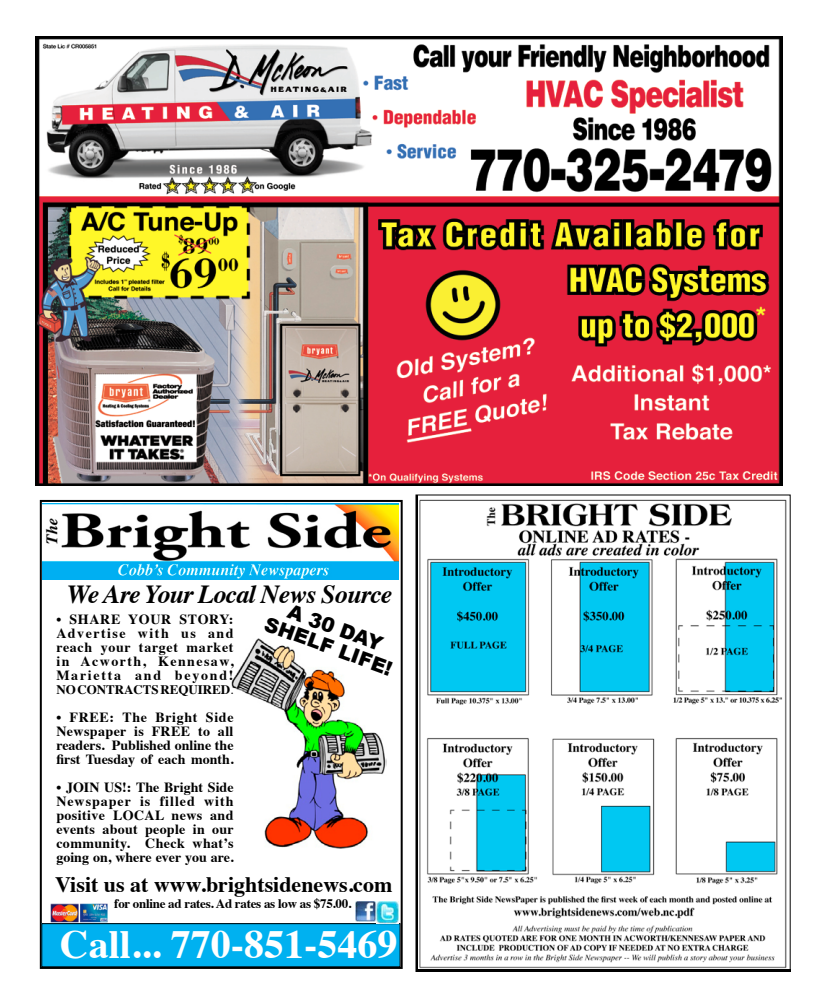
<style>
.page{position:relative;width:819px;height:1008px;background:#fff}
.page>*{position:absolute;margin:0;border:0;box-sizing:border-box;transform-origin:0 0}
.t1{font:700 40px "Times";color:#fff}
.t2{font:italic 700 26px "Times";letter-spacing:-.03em;color:#000}
.t3{font:700 22px "Times";color:#000}
.t4{font:900 20px/20px "Arial";color:#000;text-align:center}
.t5{font:700 14px/14px "Times";letter-spacing:.03em;color:#000;text-align:justify}
.t6{font:700 13px "Times";letter-spacing:-.02em;color:#000}
.t7{font:700 13px "Times";color:#000}
.s1{font-weight:400}
</style>
<div class="page">
<img style="left:36px;top:36px;width:746px;height:450px">
<img style="left:231px;top:639px;width:155px;height:209px">
<div style="left:40px;top:500px;width:363px;height:469px;border:2px solid #000"></div>
<div style="left:42px;top:924px;width:358px;height:43px;background:#00b1f0"></div>
<div style="left:41px;top:923px;width:360px;height:44px;border:1px solid #000"></div>
<img style="left:355px;top:901px;width:21px;height:20px">
<img style="left:377px;top:902px;width:21px;height:21px">
<img style="left:50px;top:903px;width:58px;height:19px">
<img style="left:42px;top:503px;width:357px;height:77px">
<img style="left:419px;top:499px;width:368px;height:470px">
<h2 class="t2" style="left:67px;top:570px;width:327px">We Are Your Local News Source</h2>
<p class="t5" style="left:56px;top:610px;width:179px">• SHARE YOUR STORY:<br>Advertise with us and reach your target market in Acworth, Kennesaw, Marietta and beyond!</p>
<p class="t6" style="left:56px;top:677px;width:78px">NO CONTRACTS</p>
<p class="t7" style="left:160px;top:677px;width:75px">REQUIRED<span class="s1">.</span></p>
<p class="t5" style="left:56px;top:708px;width:179px">• FREE: The Bright Side Newspaper is FREE to all readers. Published online the first Tuesday of each month.</p>
<p class="t5" style="left:56px;top:778px;width:179px">• JOIN US!: The Bright Side Newspaper is filled with positive LOCAL news and events about people in our community. Check what’s going on, where ever you are.</p>
<h3 class="t4" style="left:276px;top:594px;width:136px;rotate:20deg">A 30 DAY<br>SHELF LIFE!</h3>
<h3 class="t3" style="left:55px;top:864px;width:339px">Visit us at www.brightsidenews.com</h3>
<p class="t6" style="left:114px;top:891px;width:238px">for online ad rates. Ad rates as low as $75.00.</p>
<h1 class="t1" style="left:60px;top:906px;width:339px">Call... 770-851-5469</h1>
</div>
